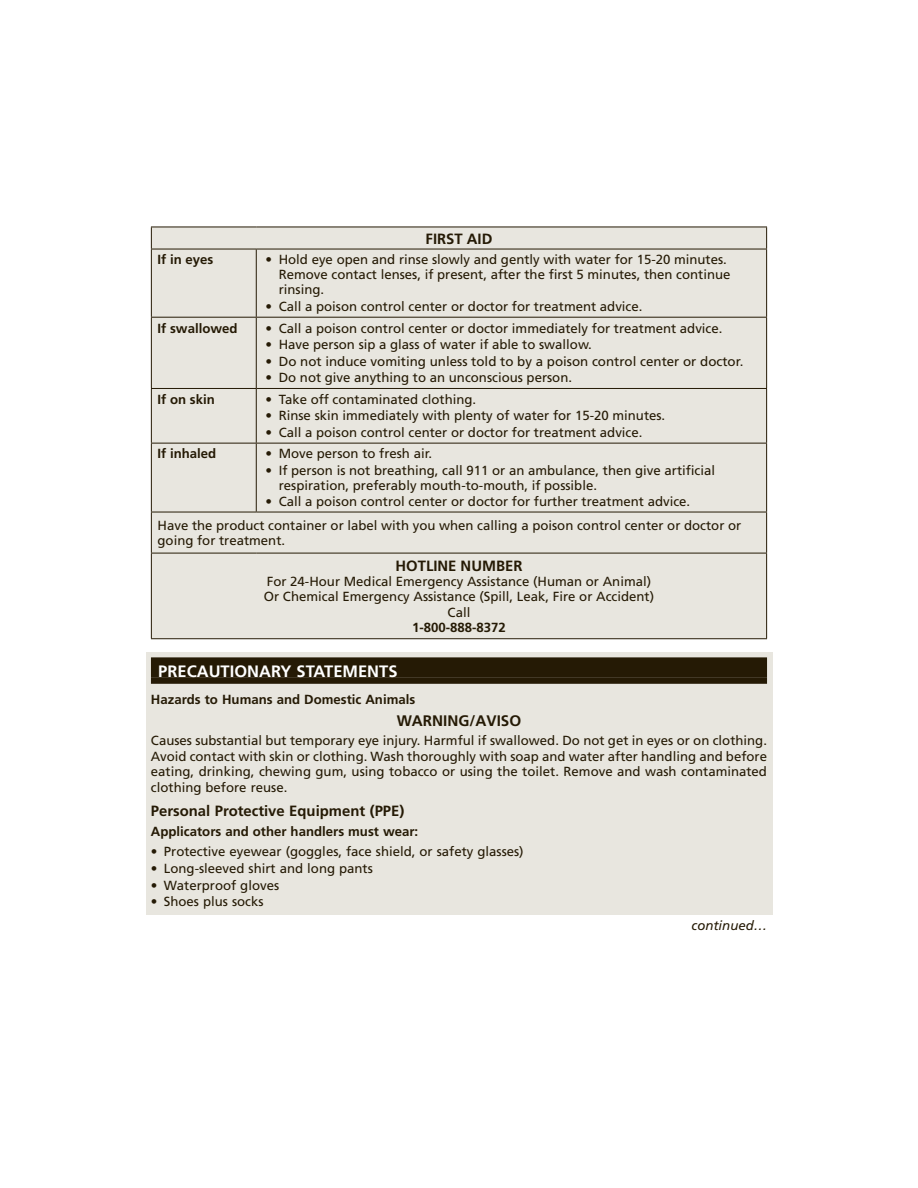
<style>
.page{position:relative;width:918px;height:1188px;background:#fff}
.page>*{position:absolute;margin:0;border:0;box-sizing:border-box;transform-origin:0 0}
.t1{font:700 16.5px "Frutiger LT Std";color:#fff}
.t2{font:700 15.3px "Frutiger LT Std";color:#251a05}
.t3{font:700 14.85px "Frutiger LT Std";color:#251a05}
.t4{font:13.2px/14.9px "Frutiger LT Std";color:#251a05}
.t5{font:700 13.2px "Frutiger LT Std";color:#251a05}
.t6{font:italic 13.2px "Frutiger LT Std";color:#251a05}
</style>
<div class="page">
<div style="left:146px;top:652px;width:626px;height:263px;background:#e8e6df"></div>
<div style="left:151px;top:657px;width:616px;height:20px;background:#251a05"></div>
<div style="left:151px;top:677px;width:616px;height:7px;background:#251a05"></div>
<div style="left:152px;top:228px;width:614px;height:410px;background:#e8e6df"></div>
<hr style="left:151px;top:227px;width:105px;height:1px;background:#251a05">
<svg style="left:151px;top:227px;width:1px;height:22px"></svg>
<hr style="left:256px;top:227px;width:511px;height:1px;background:#251a05">
<svg style="left:766px;top:227px;width:1px;height:22px"></svg>
<hr style="left:151px;top:249px;width:105px;height:1px;background:#251a05">
<hr style="left:151px;top:249px;width:1px;height:68px;background:#251a05">
<hr style="left:256px;top:249px;width:511px;height:1px;background:#251a05">
<hr style="left:256px;top:249px;width:1px;height:68px;background:#251a05">
<hr style="left:766px;top:249px;width:1px;height:68px;background:#251a05">
<hr style="left:151px;top:317px;width:105px;height:1px;background:#251a05">
<hr style="left:151px;top:318px;width:1px;height:70px;background:#251a05">
<hr style="left:256px;top:317px;width:511px;height:1px;background:#251a05">
<hr style="left:256px;top:318px;width:1px;height:70px;background:#251a05">
<hr style="left:766px;top:318px;width:1px;height:70px;background:#251a05">
<hr style="left:151px;top:388px;width:105px;height:1px;background:#251a05">
<hr style="left:151px;top:389px;width:1px;height:54px;background:#251a05">
<hr style="left:256px;top:388px;width:511px;height:1px;background:#251a05">
<hr style="left:256px;top:389px;width:1px;height:54px;background:#251a05">
<hr style="left:766px;top:389px;width:1px;height:54px;background:#251a05">
<hr style="left:151px;top:443px;width:105px;height:1px;background:#251a05">
<hr style="left:151px;top:444px;width:1px;height:68px;background:#251a05">
<hr style="left:256px;top:443px;width:511px;height:1px;background:#251a05">
<hr style="left:256px;top:444px;width:1px;height:68px;background:#251a05">
<hr style="left:766px;top:444px;width:1px;height:68px;background:#251a05">
<hr style="left:151px;top:512px;width:105px;height:1px;background:#251a05">
<hr style="left:151px;top:512px;width:1px;height:41px;background:#251a05">
<hr style="left:256px;top:512px;width:511px;height:1px;background:#251a05">
<hr style="left:766px;top:512px;width:1px;height:41px;background:#251a05">
<hr style="left:151px;top:553px;width:105px;height:1px;background:#251a05">
<hr style="left:151px;top:554px;width:1px;height:84px;background:#251a05">
<hr style="left:256px;top:553px;width:511px;height:1px;background:#251a05">
<hr style="left:766px;top:554px;width:1px;height:84px;background:#251a05">
<hr style="left:151px;top:638px;width:616px;height:1px;background:#251a05">
<p class="t3" style="left:426px;top:231px;width:68px">FIRST AID</p>
<p class="t5" style="left:158px;top:253px;width:57px">If in eyes</p>
<p class="t4" style="left:279px;top:253px;width:453px;text-indent:-13px">• Hold eye open and rinse slowly and gently with water for 15-20 minutes.<br>Remove contact lenses, if present, after the first 5 minutes, then continue rinsing.</p>
<p class="t4" style="left:266px;top:299px;width:378px">• Call a poison control center or doctor for treatment advice.</p>
<p class="t5" style="left:158px;top:322px;width:81px">If swallowed</p>
<p class="t4" style="left:266px;top:321px;width:458px">• Call a poison control center or doctor immediately for treatment advice.</p>
<p class="t4" style="left:266px;top:338px;width:328px">• Have person sip a glass of water if able to swallow.</p>
<p class="t4" style="left:266px;top:354px;width:479px">• Do not induce vomiting unless told to by a poison control center or doctor.</p>
<p class="t4" style="left:266px;top:371px;width:308px">• Do not give anything to an unconscious person.</p>
<p class="t5" style="left:158px;top:393px;width:59px">If on skin</p>
<p class="t4" style="left:266px;top:393px;width:212px">• Take off contaminated clothing.</p>
<p class="t4" style="left:266px;top:409px;width:401px">• Rinse skin immediately with plenty of water for 15-20 minutes.</p>
<p class="t4" style="left:266px;top:426px;width:378px">• Call a poison control center or doctor for treatment advice.</p>
<p class="t5" style="left:158px;top:448px;width:60px">If inhaled</p>
<p class="t4" style="left:266px;top:447px;width:168px">• Move person to fresh air.</p>
<p class="t4" style="left:279px;top:464px;width:438px;text-indent:-13px">• If person is not breathing, call 911 or an ambulance, then give artificial respiration, preferably mouth-to-mouth, if possible.</p>
<p class="t4" style="left:158px;top:491px;width:585px;line-height:23.5px;text-indent:108px">• Call a poison control center or doctor for further treatment advice.<br>Have the product container or label with you when calling a poison control center or doctor or</p>
<p class="t4" style="left:158px;top:534px;width:129px">going for treatment.</p>
<p class="t3" style="left:395px;top:558px;width:129px">HOTLINE NUMBER</p>
<p class="t4" style="left:264px;top:575px;width:392px;line-height:15.3px;text-align:center">For 24-Hour Medical Emergency Assistance (Human or Animal)<br>Or Chemical Emergency Assistance (Spill, Leak, Fire or Accident)<br>Call</p>
<p class="t5" style="left:412px;top:621px;width:95px">1-800-888-8372</p>
<p class="t1" style="left:158px;top:663px;width:241px">PRECAUTIONARY STATEMENTS</p>
<p class="t5" style="left:151px;top:693px;width:266px">Hazards to Humans and Domestic Animals</p>
<p class="t2" style="left:397px;top:713px;width:126px">WARNING/AVISO</p>
<p class="t4" style="left:151px;top:733px;width:618px;line-height:15.8px;text-align:justify">Causes substantial but temporary eye injury. Harmful if swallowed. Do not get in eyes or on clothing.<br>Avoid contact with skin or clothing. Wash thoroughly with soap and water after handling and before eating, drinking, chewing gum, using tobacco or using the toilet. Remove and wash contaminated clothing before reuse.</p>
<p class="t3" style="left:151px;top:804px;width:255px">Personal Protective Equipment (PPE)</p>
<p class="t5" style="left:151px;top:825px;width:269px">Applicators and other handlers must wear:</p>
<p class="t4" style="left:151px;top:845px;width:374px">• Protective eyewear (goggles, face shield, or safety glasses)</p>
<p class="t4" style="left:151px;top:861px;width:223px">• Long-sleeved shirt and long pants</p>
<p class="t4" style="left:151px;top:878px;width:130px">• Waterproof gloves</p>
<p class="t4" style="left:151px;top:895px;width:114px">• Shoes plus socks</p>
<p class="t6" style="left:692px;top:919px;width:77px">continued…</p>
</div>
